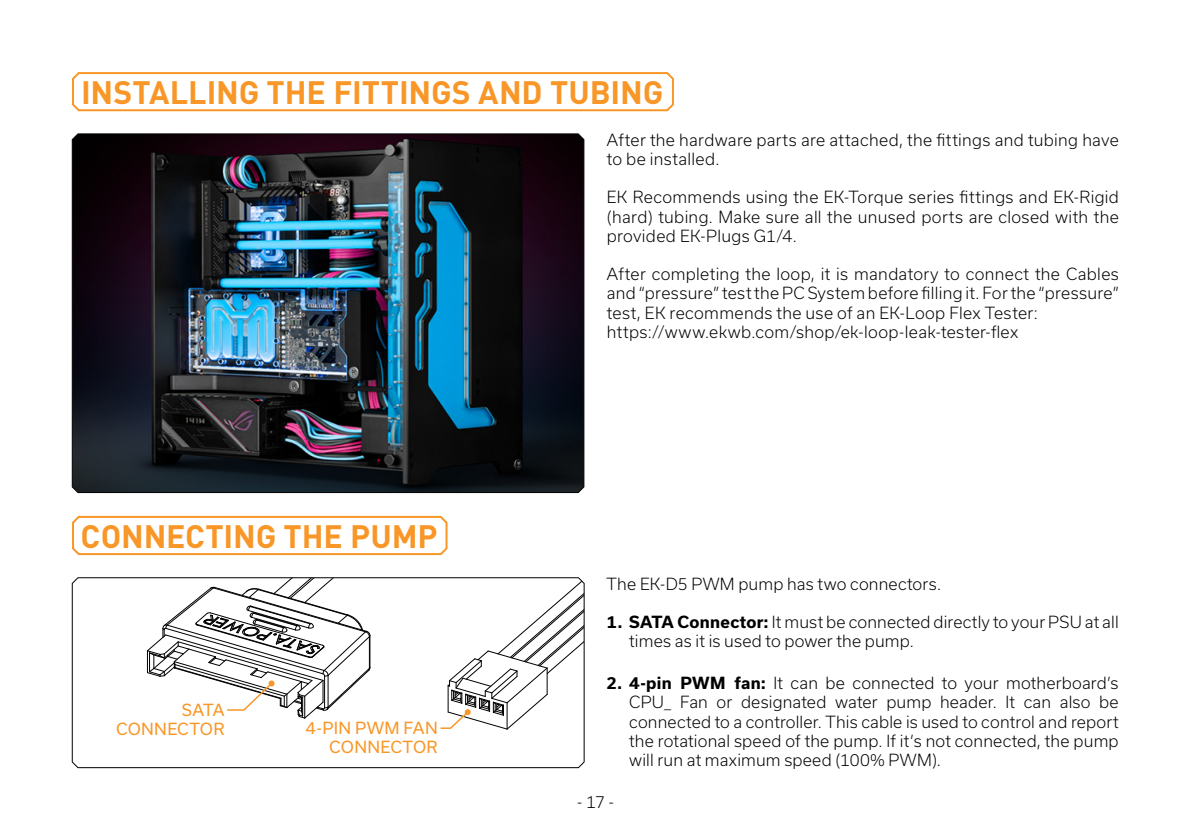
<style>
.page{position:relative;width:1191px;height:840px;background:#fff}
.page>*{position:absolute;margin:0;border:0;box-sizing:border-box;transform-origin:0 0}
.t1{font:700 32px "DIN Pro";letter-spacing:-.005em;color:#f89728}
.t2{font:300 16px/19.2px "Usual";letter-spacing:.015em;color:#000}
.t3{font:16px/19.2px "Usual";letter-spacing:.02em;color:#f89728;text-align:right}
.s1{font-weight:700}
</style>
<div class="page">
<svg style="left:72px;top:72px;width:602px;height:40px"></svg>
<img style="left:72px;top:133px;width:512px;height:360px">
<svg style="left:72px;top:515px;width:376px;height:40px"></svg>
<svg style="left:72px;top:577px;width:512px;height:190px"></svg>
<svg style="left:147px;top:577px;width:437px;height:152px"></svg>
<h1 class="t1" style="left:81px;top:70px;width:583px">INSTALLING THE FITTINGS AND TUBING</h1>
<p class="t2" style="left:607px;top:130px;width:513px">After the hardware parts are attached, the fittings and tubing have to be installed.</p>
<p class="t2" style="left:607px;top:188px;width:513px;text-align:justify">EK Recommends using the EK-Torque series fittings and EK-Rigid (hard) tubing. Make sure all the unused ports are closed with the provided EK-Plugs G1/4.</p>
<p class="t2" style="left:607px;top:264px;width:514px">After completing the loop, it is mandatory to connect the Cables and “pressure” test the PC System before filling it. For the “pressure” test, EK recommends the use of an EK-Loop Flex Tester: https://www.ekwb.com/shop/ek-loop-leak-tester-flex</p>
<h1 class="t1" style="left:81px;top:514px;width:358px">CONNECTING THE PUMP</h1>
<p class="t3" style="left:116px;top:699px;width:110px">SATA<br>CONNECTOR</p>
<p class="t3" style="left:306px;top:718px;width:134px">4-PIN PWM FAN<br>CONNECTOR</p>
<p class="t2" style="left:606px;top:573px;width:336px">The EK-D5 PWM pump has two connectors.</p>
<p class="t2" style="left:629px;top:612px;width:491px;text-indent:-23px"><span class="s1">1. SATA Connector:</span> It must be connected directly to your PSU at all times as it is used to power the pump.</p>
<p class="t2" style="left:629px;top:673px;width:491px;text-align:justify;text-indent:-23px"><span class="s1">2. 4-pin PWM fan:</span> It can be connected to your motherboard’s CPU_ Fan or designated water pump header. It can also be connected to a controller. This cable is used to control and report the rotational speed of the pump. If it’s not connected, the pump will run at maximum speed (100% PWM).</p>
<p class="t2" style="left:577px;top:792px;width:38px">- 17 -</p>
</div>
